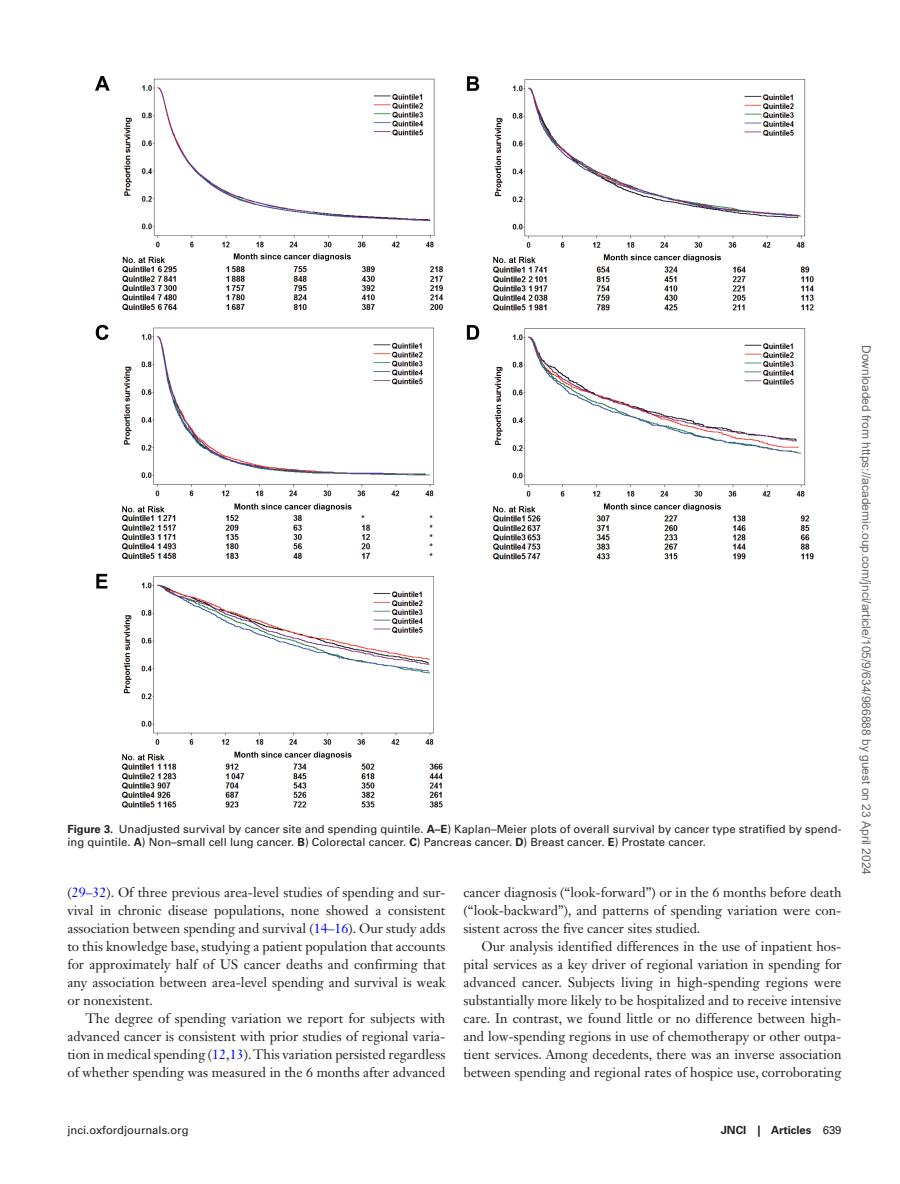
<style>
.page{position:relative;width:900px;height:1184px;background:#fff}
.page>*{position:absolute;margin:0;border:0;box-sizing:border-box;transform-origin:0 0}
.t1{font:13.5px/18px "Janson Text LT Std";color:#231f20;text-align:justify}
.t2{font:12px "Arial";color:#666}
.t3{font:11.25px/13.5px "Univers LT Std";color:#231f20}
.t4{font:700 11.25px "Univers LT Std";color:#231f20}
.s1{font-weight:700}
.s2{color:#00f}
.s3{font-weight:400}
</style>
<div class="page">
<img style="left:96px;top:76px;width:717px;height:732px">
<p class="t3" style="left:67px;top:821px;width:775px"><span class="s1">Figure 3.</span> Unadjusted survival by cancer site and spending quintile. <span class="s1">A–E</span>) Kaplan–Meier plots of overall survival by cancer type stratified by spend&shy;ing quintile. <span class="s1">A</span>) Non–small cell lung cancer. <span class="s1">B</span>) Colorectal cancer. <span class="s1">C</span>) Pancreas cancer. <span class="s1">D</span>) Breast cancer. <span class="s1">E</span>) Prostate cancer.</p>
<p class="t1" style="left:67px;top:883px;width:380px">(<span class="s2">29–32</span>). Of three previous area-level studies of spending and sur&shy;vival in chronic disease populations, none showed a consistent association between spending and survival (<span class="s2">14–16</span>). Our study adds to this knowledge base, studying a patient population that accounts for approximately half of US cancer deaths and confirming that any association between area-level spending and survival is weak or nonexistent.</p>
<p class="t1" style="left:67px;top:1009px;width:379px;text-indent:18px">The degree of spending variation we report for subjects with advanced cancer is consistent with prior studies of regional varia&shy;tion in medical spending (<span class="s2">12</span>,<span class="s2">13</span>). This variation persisted regardless of whether spending was measured in the 6 months after advanced</p>
<p class="t1" style="left:463px;top:883px;width:380px">cancer diagnosis (“look-forward”) or in the 6 months before death (“look-backward”), and patterns of spending variation were con&shy;sistent across the five cancer sites studied.</p>
<p class="t1" style="left:463px;top:937px;width:380px;text-indent:18px">Our analysis identified differences in the use of inpatient hos&shy;pital services as a key driver of regional variation in spending for advanced cancer. Subjects living in high-spending regions were substantially more likely to be hospitalized and to receive intensive care. In contrast, we found little or no difference between high&shy;and low-spending regions in use of chemotherapy or other outpa&shy;tient services. Among decedents, there was an inverse association between spending and regional rates of hospice use, corroborating</p>
<p class="t3" style="left:67px;top:1123px;width:123px">jnci.oxfordjournals.org</p>
<p class="t4" style="left:721px;top:1123px;width:122px">JNCI | Articles <span class="s3">639</span></p>
<p class="t2" style="left:871px;top:345px;width:531px;rotate:90deg">Downloaded from https://academic.oup.com/jnci/article/105/9/634/986888 by guest on 23 April 2024</p>
</div>
